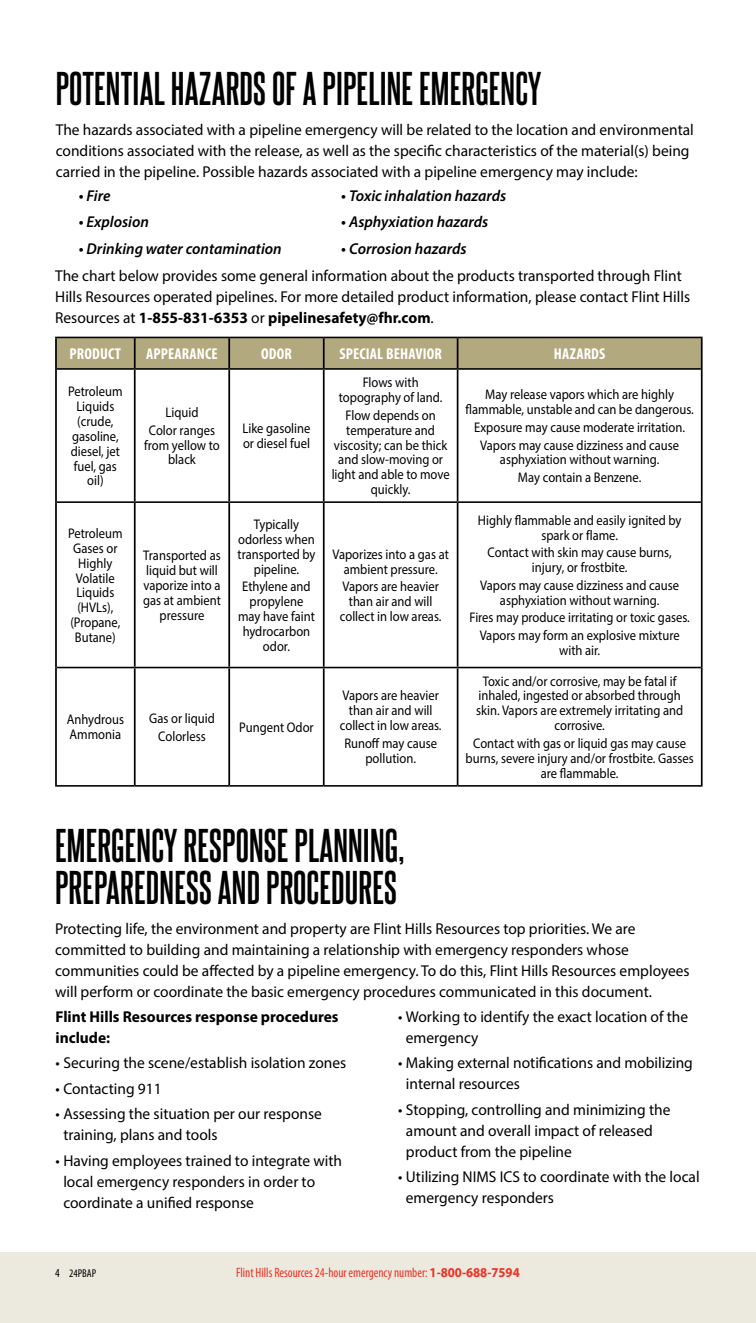
<style>
.page{position:relative;width:756px;height:1323px;background:#fff}
.page>*{position:absolute;margin:0;border:0;box-sizing:border-box;transform-origin:0 0}
.t1{font:700 40.25px/42px "Steelfish Rg";letter-spacing:.005em;color:#000}
.t2{font:15.75px/21px "Myriad Pro";color:#000}
.t3{font:italic 600 15.75px "Myriad Pro";color:#000}
.t4{font:700 15.75px/21px "Myriad Pro";color:#000}
.t5{font:700 condensed 15.75px "Myriad Pro";letter-spacing:.01em;color:#fff}
.t6{font:14px/14.9px "Myriad Pro";color:#000;text-align:center;scale:.9 1}
.t7{font:condensed 13.65px "Myriad Pro";color:#ee3124;scale:.94 1}
.t8{font:condensed 11.38px "Myriad Pro";color:#000}
.s1{font-weight:700}
.s2{font-size:12.25px}
.s3{font-weight:700;font-stretch:normal}
</style>
<div class="page">
<div style="left:57px;top:338px;width:644px;height:30px;background:#b3a97e"></div>
<hr style="left:55px;top:337px;width:80px;height:1px;background:#000">
<hr style="left:135px;top:337px;width:94px;height:1px;background:#000">
<hr style="left:229px;top:337px;width:95px;height:1px;background:#000">
<hr style="left:324px;top:337px;width:134px;height:1px;background:#000">
<hr style="left:458px;top:337px;width:245px;height:1px;background:#000">
<hr style="left:57px;top:368px;width:78px;height:2px;background:#000">
<hr style="left:135px;top:368px;width:94px;height:2px;background:#000">
<hr style="left:229px;top:368px;width:95px;height:2px;background:#000">
<hr style="left:324px;top:368px;width:134px;height:2px;background:#000">
<hr style="left:458px;top:368px;width:243px;height:2px;background:#000">
<hr style="left:57px;top:501px;width:78px;height:2px;background:#000">
<hr style="left:135px;top:501px;width:94px;height:2px;background:#000">
<hr style="left:229px;top:501px;width:95px;height:2px;background:#000">
<hr style="left:324px;top:501px;width:134px;height:2px;background:#000">
<hr style="left:458px;top:501px;width:243px;height:2px;background:#000">
<hr style="left:57px;top:667px;width:78px;height:1px;background:#000">
<hr style="left:135px;top:667px;width:94px;height:1px;background:#000">
<hr style="left:229px;top:667px;width:95px;height:1px;background:#000">
<hr style="left:324px;top:667px;width:134px;height:1px;background:#000">
<hr style="left:458px;top:667px;width:243px;height:1px;background:#000">
<hr style="left:55px;top:785px;width:80px;height:2px;background:#000">
<hr style="left:135px;top:785px;width:94px;height:2px;background:#000">
<hr style="left:229px;top:785px;width:95px;height:2px;background:#000">
<hr style="left:324px;top:785px;width:134px;height:2px;background:#000">
<hr style="left:458px;top:785px;width:245px;height:2px;background:#000">
<hr style="left:55px;top:338px;width:2px;height:31px;background:#000">
<hr style="left:134px;top:338px;width:2px;height:30px;background:#000">
<hr style="left:228px;top:338px;width:2px;height:30px;background:#000">
<hr style="left:323px;top:338px;width:2px;height:30px;background:#000">
<hr style="left:457px;top:338px;width:1px;height:30px;background:#000">
<hr style="left:701px;top:338px;width:2px;height:31px;background:#000">
<hr style="left:55px;top:369px;width:2px;height:133px;background:#000">
<hr style="left:134px;top:370px;width:2px;height:131px;background:#000">
<hr style="left:228px;top:370px;width:2px;height:131px;background:#000">
<hr style="left:323px;top:370px;width:2px;height:131px;background:#000">
<hr style="left:457px;top:370px;width:1px;height:131px;background:#000">
<hr style="left:701px;top:369px;width:2px;height:133px;background:#000">
<hr style="left:55px;top:502px;width:2px;height:166px;background:#000">
<hr style="left:134px;top:503px;width:2px;height:164px;background:#000">
<hr style="left:228px;top:503px;width:2px;height:164px;background:#000">
<hr style="left:323px;top:503px;width:2px;height:164px;background:#000">
<hr style="left:457px;top:503px;width:1px;height:164px;background:#000">
<hr style="left:701px;top:502px;width:2px;height:166px;background:#000">
<hr style="left:55px;top:668px;width:2px;height:117px;background:#000">
<hr style="left:134px;top:668px;width:2px;height:117px;background:#000">
<hr style="left:228px;top:668px;width:2px;height:117px;background:#000">
<hr style="left:323px;top:668px;width:2px;height:117px;background:#000">
<hr style="left:457px;top:668px;width:1px;height:117px;background:#000">
<hr style="left:701px;top:668px;width:2px;height:117px;background:#000">
<div style="left:0;top:1252px;width:756px;height:71px;background:#eceade"></div>
<h1 class="t1" style="left:56px;top:67px;width:487px">POTENTIAL HAZARDS OF A PIPELINE EMERGENCY</h1>
<p class="t2" style="left:56px;top:119px;width:640px">The hazards associated with a pipeline emergency will be related to the location and environmental conditions associated with the release, as well as the specific characteristics of the material(s) being carried in the pipeline. Possible hazards associated with a pipeline emergency may include:</p>
<p class="t3" style="left:79px;top:186px;width:33px">• Fire</p>
<p class="t3" style="left:79px;top:212px;width:72px">• Explosion</p>
<p class="t3" style="left:79px;top:238px;width:205px">• Drinking water contamination</p>
<p class="t3" style="left:341px;top:186px;width:167px">• Toxic inhalation hazards</p>
<p class="t3" style="left:341px;top:212px;width:149px">• Asphyxiation hazards</p>
<p class="t3" style="left:341px;top:238px;width:127px">• Corrosion hazards</p>
<p class="t2" style="left:55px;top:265px;width:637px">The chart below provides some general information about the products transported through Flint<br>Hills Resources operated pipelines. For more detailed product information, please contact Flint Hills<br>Resources at <span class="s1">1-855-831-6353</span> or <span class="s1">pipelinesafety@fhr.com</span>.</p>
<p class="t5" style="left:70px;top:344px;width:53px">PRODUCT</p>
<p class="t5" style="left:146px;top:344px;width:73px">APPEARANCE</p>
<p class="t5" style="left:261px;top:344px;width:32px">ODOR</p>
<p class="t5" style="left:339px;top:344px;width:104px">SPECIAL BEHAVIOR</p>
<p class="t5" style="left:554px;top:344px;width:53px">HAZARDS</p>
<p class="t6" style="left:68px;top:384px;width:62px">Petroleum<br>Liquids (crude, gasoline, diesel, jet fuel, gas oil)</p>
<p class="t6" style="left:339px;top:375px;width:117px">Flows with topography of land.</p>
<p class="t6" style="left:332px;top:407px;width:133px">Flow depends on temperature and viscosity; can be thick and slow-moving or light and able to move quickly.</p>
<p class="t6" style="left:466px;top:387px;width:255px">May release vapors which are highly flammable, unstable and can be dangerous.</p>
<p class="t6" style="left:474px;top:418px;width:236px;line-height:17.7px">Exposure may cause moderate irritation.<br>Vapors may cause dizziness and cause</p>
<p class="t6" style="left:500px;top:451px;width:179px;line-height:17.7px">asphyxiation without warning.<br>May contain a Benzene.</p>
<p class="t6" style="left:149px;top:403px;width:75px;line-height:17.7px">Liquid<br>Color ranges</p>
<p class="t6" style="left:144px;top:437px;width:86px">from yellow to black</p>
<p class="t6" style="left:242px;top:421px;width:77px;text-align:left">Like gasoline or diesel fuel</p>
<p class="t6" style="left:68px;top:526px;width:62px">Petroleum<br>Gases or<br>Highly<br>Volatile<br>Liquids (HVLs), (Propane,<br>Butane)</p>
<p class="t6" style="left:143px;top:548px;width:88px">Transported as liquid but will vaporize into a gas at ambient pressure</p>
<p class="t6" style="left:238px;top:517px;width:88px">Typically odorless when transported by pipeline.</p>
<p class="t6" style="left:238px;top:579px;width:87px">Ethylene and propylene may have faint hydrocarbon odor.</p>
<p class="t6" style="left:67px;top:712px;width:65px;text-align:left">Anhydrous<br>Ammonia</p>
<p class="t6" style="left:149px;top:709px;width:74px;line-height:17.7px">Gas or liquid<br>Colorless</p>
<p class="t6" style="left:239px;top:719px;width:84px">Pungent Odor</p>
<p class="t6" style="left:332px;top:546px;width:131px">Vaporizes into a gas at ambient pressure.</p>
<p class="t6" style="left:340px;top:579px;width:114px">Vapors are heavier than air and will collect in low areas.</p>
<p class="t6" style="left:340px;top:688px;width:114px">Vapors are heavier than air and will collect in low areas.</p>
<p class="t6" style="left:344px;top:736px;width:104px">Runoff may cause pollution.</p>
<p class="t6" style="left:478px;top:512px;width:228px">Highly flammable and easily ignited by spark or flame.</p>
<p class="t6" style="left:488px;top:545px;width:206px">Contact with skin may cause burns, injury, or frostbite.</p>
<p class="t6" style="left:480px;top:577px;width:222px">Vapors may cause dizziness and cause asphyxiation without warning.</p>
<p class="t6" style="left:470px;top:609px;width:246px;line-height:17.7px">Fires may produce irritating or toxic gases.<br>Vapors may form an explosive mixture</p>
<p class="t6" style="left:559px;top:643px;width:47px">with air.</p>
<p class="t6" style="left:476px;top:673px;width:232px">Toxic and/or corrosive, may be fatal if inhaled, ingested or absorbed through skin. Vapors are extremely irritating and corrosive.</p>
<p class="t6" style="left:466px;top:736px;width:255px">Contact with gas or liquid gas may cause burns, severe injury and/or frostbite. Gasses are flammable.</p>
<h1 class="t1" style="left:55px;top:823px;width:351px">EMERGENCY RESPONSE PLANNING,<br>PREPAREDNESS AND PROCEDURES</h1>
<p class="t2" style="left:55px;top:918px;width:636px">Protecting life, the environment and property are Flint Hills Resources top priorities. We are committed to building and maintaining a relationship with emergency responders whose communities could be affected by a pipeline emergency. To do this, Flint Hills Resources employees will perform or coordinate the basic emergency procedures communicated in this document.</p>
<p class="t4" style="left:55px;top:1006px;width:285px">Flint Hills Resources response procedures include:</p>
<p class="t2" style="left:55px;top:1052px;width:292px">• Securing the scene/establish isolation zones</p>
<p class="t2" style="left:55px;top:1078px;width:108px">• Contacting 911</p>
<p class="t2" style="left:63px;top:1103px;width:260px;text-indent:-8px">• Assessing the situation per our response training, plans and tools</p>
<p class="t2" style="left:63px;top:1150px;width:280px;text-indent:-8px">• Having employees trained to integrate with local emergency responders in order to coordinate a unified response</p>
<p class="t2" style="left:406px;top:1006px;width:284px;text-indent:-8px">• Working to identify the exact location of the emergency</p>
<p class="t2" style="left:406px;top:1052px;width:288px;text-indent:-8px">• Making external notifications and mobilizing internal resources</p>
<p class="t2" style="left:406px;top:1099px;width:266px;text-indent:-8px">• Stopping, controlling and minimizing the amount and overall impact of released product from the pipeline</p>
<p class="t2" style="left:406px;top:1166px;width:295px;text-indent:-8px">• Utilizing NIMS ICS to coordinate with the local emergency responders</p>
<p class="t8" style="left:55px;top:1266px;width:43px"><span class="s2">4</span> 24PBAP</p>
<p class="t7" style="left:236px;top:1264px;width:303px">Flint Hills Resources 24-hour emergency number: <span class="s3">1-800-688-7594</span></p>
</div>
